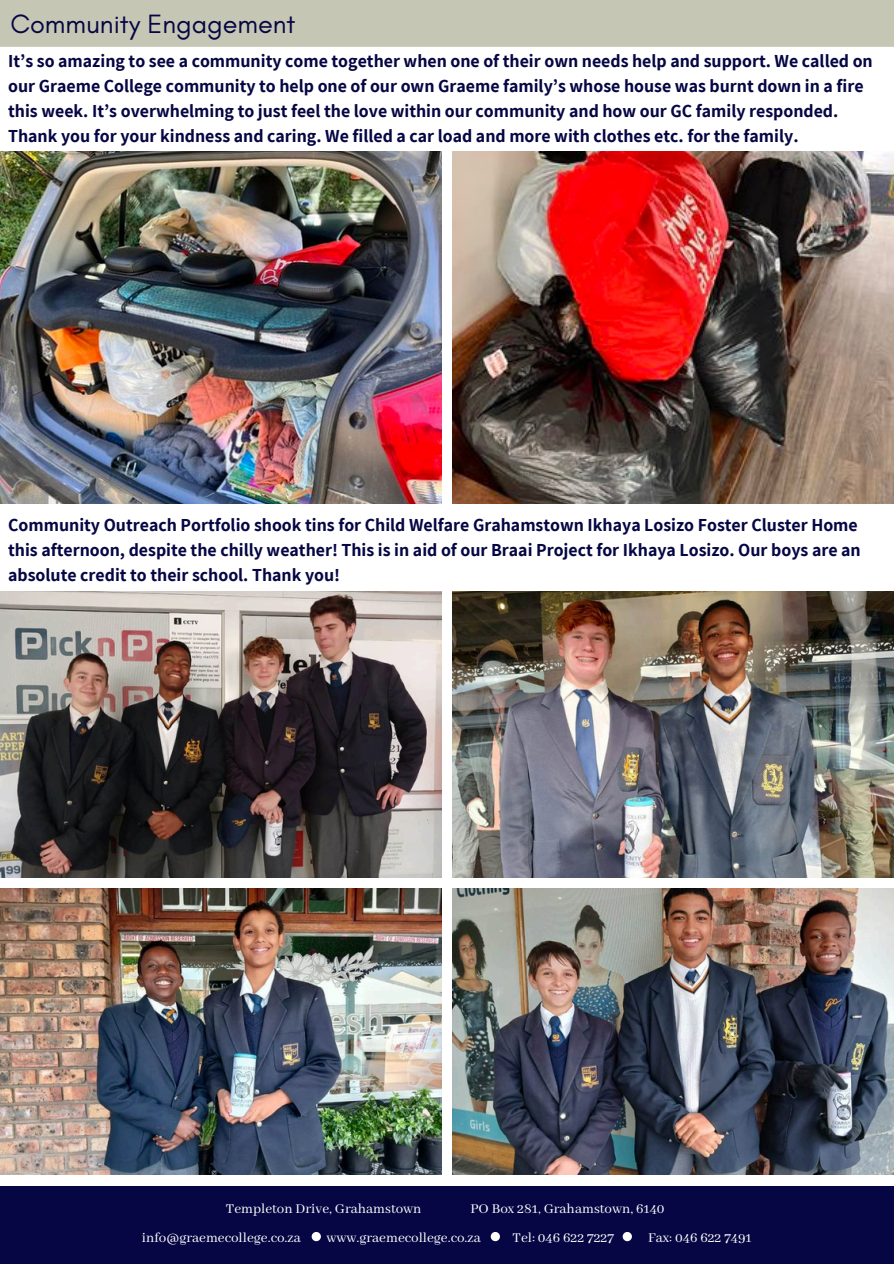
<style>
.page{position:relative;width:894px;height:1264px;background:#fff}
.page>*{position:absolute;margin:0;border:0;box-sizing:border-box;transform-origin:0 0}
.t1{font:27px "Glacial Indifference";color:#060644}
.t2{font:700 17.85px/24.8px "Assistant";color:#060644}
.t3{font:15px "Abhaya Libre";color:#fff}
</style>
<div class="page">
<img style="left:0;top:591px;width:441px;height:286px">
<img style="left:452px;top:591px;width:441px;height:286px">
<img style="left:0;top:888px;width:441px;height:286px">
<img style="left:452px;top:888px;width:441px;height:286px">
<img style="left:0;top:151px;width:441px;height:352px">
<img style="left:452px;top:151px;width:441px;height:352px">
<div style="left:0;top:1186px;width:893px;height:77px;background:#060644"></div>
<svg style="left:490px;top:1231px;width:10px;height:10px"></svg>
<svg style="left:622px;top:1231px;width:9px;height:10px"></svg>
<svg style="left:311px;top:1231px;width:10px;height:10px"></svg>
<div style="left:0;top:0;width:893px;height:47px;background:#c6c6b5"></div>
<h2 class="t1" style="left:10px;top:7px;width:286px">Community Engagement</h2>
<p class="t2" style="left:8px;top:48px;width:865px">It’s so amazing to see a community come together when one of their own needs help and support. We called on our Graeme College community to help one of our own Graeme family’s whose house was burnt down in a fire this week. It’s overwhelming to just feel the love within our community and how our GC family responded.<br>Thank you for your kindness and caring. We filled a car load and more with clothes etc. for the family.</p>
<p class="t2" style="left:8px;top:512px;width:853px">Community Outreach Portfolio shook tins for Child Welfare Grahamstown Ikhaya Losizo Foster Cluster Home this afternoon, despite the chilly weather! This is in aid of our Braai Project for Ikhaya Losizo. Our boys are an absolute credit to their school. Thank you!</p>
<h1 class="t3" style="left:226px;top:1200px;width:197px">Templeton Drive, Grahamstown</h1>
<h1 class="t3" style="left:470px;top:1200px;width:196px">PO Box 281, Grahamstown, 6140</h1>
<h2 class="t3" style="left:142px;top:1228px;width:160px">info@graemecollege.co.za</h2>
<h2 class="t3" style="left:326px;top:1228px;width:156px">www.graemecollege.co.za</h2>
<h2 class="t3" style="left:512px;top:1228px;width:103px">Tel: 046 622 7227</h2>
<h2 class="t3" style="left:648px;top:1228px;width:105px">Fax: 046 622 7491</h2>
</div>
